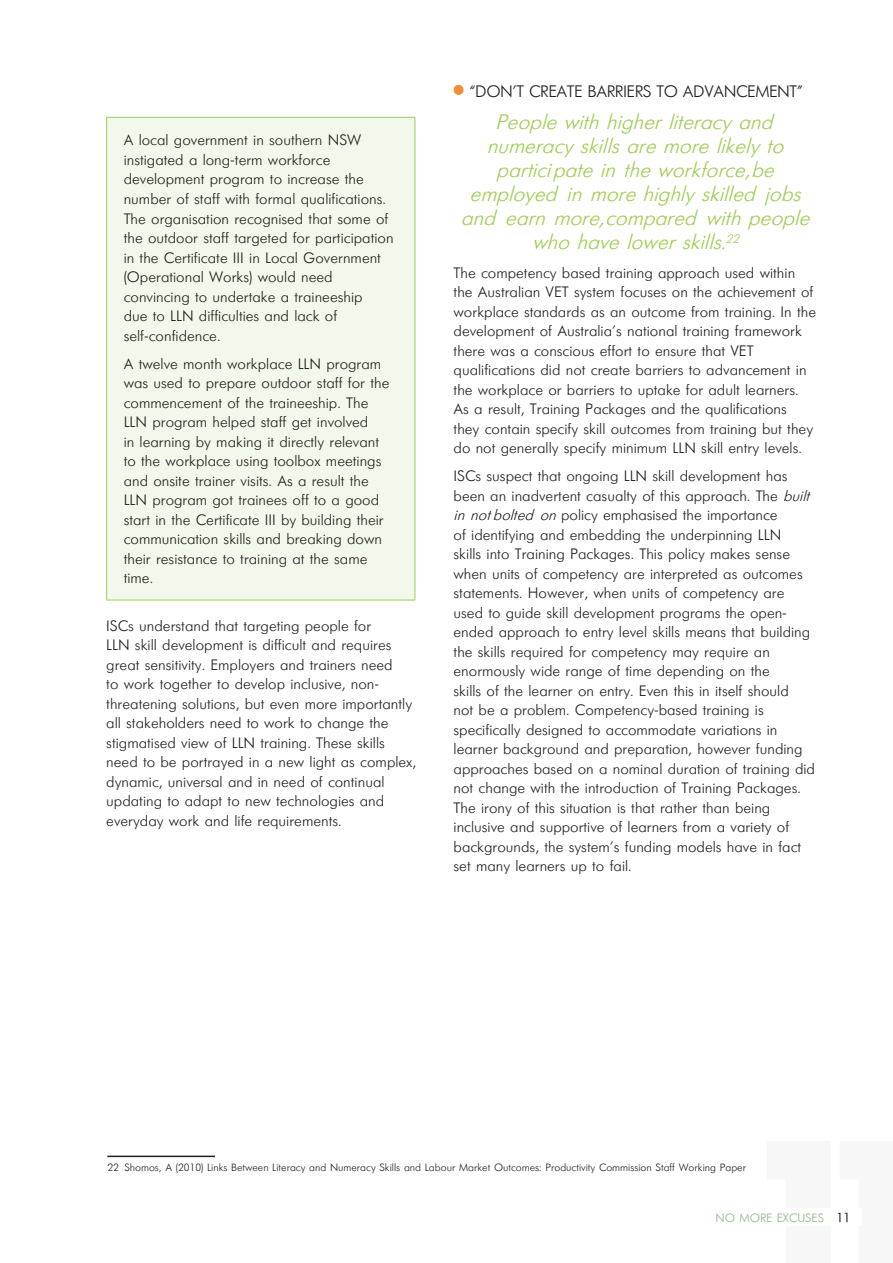
<style>
.page{position:relative;width:893px;height:1263px;background:#fff}
.page>*{position:absolute;margin:0;border:0;box-sizing:border-box;transform-origin:0 0}
.big_green_pull_quote{font:italic 21px/24px "Futuris";color:#9dcd52;text-align:center}
.heading2{font:16.5px "Futuris Cyrillic";letter-spacing:-.025em;color:#231f20}
.body_text{font:15px/19.5px "Futuris Cyrillic";color:#231f20}
.t1{font:12px "Futuris Cyrillic";color:#8bb785}
.footnote{font:10.5px "Futuris Cyrillic";color:#231f20}
.s1{font-family:"Futuris";font-style:italic}
.s2{font-family:"Futura";color:#231f20}
</style>
<div class="page">
<div style="left:107px;top:117px;width:308px;height:483px;background:#f3f8ec"></div>
<hr style="left:106px;top:117px;width:309px;height:1px;background:#9dcd52">
<hr style="left:106px;top:118px;width:1px;height:482px;background:#9dcd52">
<hr style="left:415px;top:118px;width:1px;height:482px;background:#9dcd52">
<hr style="left:106px;top:600px;width:309px;height:1px;background:#9dcd52">
<hr style="left:107px;top:1155px;width:108px;height:2px;background:#231f20">
<div style="left:454px;top:85px;width:10px;height:10px;background:#f28d38;border-radius:50%"></div>
<p class="body_text" style="left:124px;top:131px;width:271px">A local government in southern NSW instigated a long-term workforce development program to increase the number of staff with formal qualifications.<br>The organisation recognised that some of the outdoor staff targeted for participation in the Certificate III in Local Government (Operational Works) would need convincing to undertake a traineeship<br>due to LLN difficulties and lack of self‑confidence.</p>
<p class="body_text" style="left:124px;top:354px;width:267px">A twelve month workplace LLN program was used to prepare outdoor staff for the commencement of the traineeship. The LLN program helped staff get involved<br>in learning by making it directly relevant to the workplace using toolbox meetings and onsite trainer visits. As a result the LLN program got trainees off to a good start in the Certificate III by building their communication skills and breaking down their resistance to training at the same time.</p>
<p class="body_text" style="left:106px;top:616px;width:312px">ISCs understand that targeting people for<br>LLN skill development is difficult and requires great sensitivity. Employers and trainers need<br>to work together to develop inclusive, non&shy;threatening solutions, but even more importantly all stakeholders need to work to change the stigmatised view of LLN training. These skills need to be portrayed in a new light as complex, dynamic, universal and in need of continual updating to adapt to new technologies and everyday work and life requirements.</p>
<p class="heading2" style="left:469px;top:83px;width:335px">“DON’T CREATE BARRIERS TO ADVANCEMENT”</p>
<p class="big_green_pull_quote" style="left:461px;top:111px;width:350px">People with higher literacy and numeracy skills are more likely to partici pate in the workforce,be employed in more highly skilled jobs and earn more,compared with people who have lower skills.<sup>22</sup></p>
<p class="body_text" style="left:454px;top:263px;width:364px">The competency based training approach used within the Australian VET system focuses on the achievement of workplace standards as an outcome from training. In the development of Australia’s national training framework there was a conscious effort to ensure that VET qualifications did not create barriers to advancement in the workplace or barriers to uptake for adult learners.<br>As a result, Training Packages and the qualifications they contain specify skill outcomes from training but they do not generally specify minimum LLN skill entry levels.</p>
<p class="body_text" style="left:454px;top:467px;width:363px">ISCs suspect that ongoing LLN skill development has been an inadvertent casualty of this approach. The <span class="s1">built in not bolted on</span> policy emphasised the importance<br>of identifying and embedding the underpinning LLN<br>skills into Training Packages. This policy makes sense when units of competency are interpreted as outcomes statements. However, when units of competency are used to guide skill development programs the open&shy;ended approach to entry level skills means that building the skills required for competency may require an enormously wide range of time depending on the<br>skills of the learner on entry. Even this in itself should<br>not be a problem. Competency-based training is specifically designed to accommodate variations in learner background and preparation, however funding approaches based on a nominal duration of training did not change with the introduction of Training Packages.<br>The irony of this situation is that rather than being inclusive and supportive of learners from a variety of backgrounds, the system’s funding models have in fact set many learners up to fail.</p>
<p class="footnote" style="left:107px;top:1162px;width:640px">22 Shomos, A (2010) Links Between Literacy and Numeracy Skills and Labour Market Outcomes: Productivity Commission Staff Working Paper</p>
<p class="t1" style="left:715px;top:1211px;width:136px">NO MORE EXCUSES <span class="s2">11</span></p>
</div>
